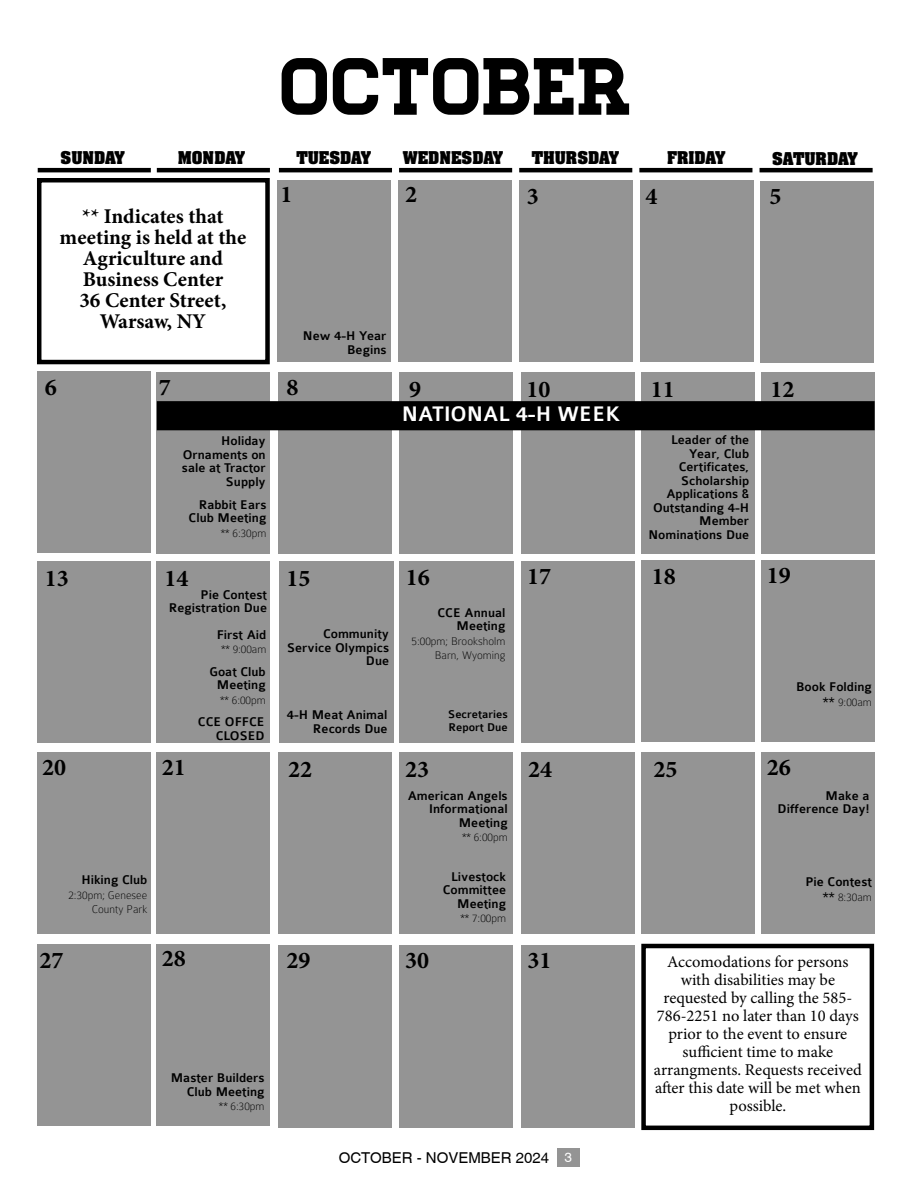
<style>
.page{position:relative;width:918px;height:1188px;background:#fff}
.page>*{position:absolute;margin:0;border:0;box-sizing:border-box;transform-origin:0 0}
.t1{font:81px "Homestead";color:#000}
.t2{font:700 24px "Minion Pro";color:#000}
.t3{font:500 22.5px "Colaborate";color:#fff}
.t4{font:700 21px "Minion Pro";color:#000}
.t5{font:16.5px/18px "Minion Pro";color:#000;text-align:center}
.t6{font:700 15px "Aardvark";color:#000}
.t7{font:15px "Helonia";color:#000}
.t8{font:500 13.5px/13.5px "Colaborate";color:#000;text-align:right}
.t9{font:100 12px/14.4px "Colaborate";color:#000;text-align:right}
.t10{font:500 12px "Colaborate";color:#000}
.s1{font-weight:500;font-size:13.5px}
.s2{font-size:13.5px;color:#fff}
</style>
<div class="page">
<div style="left:557px;top:1148px;width:22px;height:19px;background:#949494"></div>
<div style="left:156px;top:944px;width:113px;height:182px;background:#949494"></div>
<div style="left:279px;top:945px;width:113px;height:183px;background:#949494"></div>
<hr style="left:38px;top:168px;width:113px;height:4px;background:#000">
<hr style="left:157px;top:168px;width:113px;height:4px;background:#000">
<hr style="left:279px;top:168px;width:113px;height:4px;background:#000">
<hr style="left:399px;top:168px;width:113px;height:4px;background:#000">
<hr style="left:519px;top:168px;width:113px;height:4px;background:#000">
<hr style="left:639px;top:168px;width:113px;height:4px;background:#000">
<hr style="left:760px;top:168px;width:113px;height:4px;background:#000">
<div style="left:278px;top:180px;width:113px;height:182px;background:#949494"></div>
<div style="left:398px;top:180px;width:113px;height:182px;background:#949494"></div>
<div style="left:519px;top:180px;width:113px;height:182px;background:#949494"></div>
<div style="left:640px;top:180px;width:113px;height:182px;background:#949494"></div>
<div style="left:760px;top:181px;width:113px;height:181px;background:#949494"></div>
<div style="left:37px;top:371px;width:113px;height:182px;background:#949494"></div>
<div style="left:156px;top:372px;width:113px;height:181px;background:#949494"></div>
<div style="left:279px;top:372px;width:113px;height:181px;background:#949494"></div>
<div style="left:399px;top:372px;width:113px;height:181px;background:#949494"></div>
<div style="left:522px;top:372px;width:113px;height:181px;background:#949494"></div>
<div style="left:641px;top:372px;width:113px;height:181px;background:#949494"></div>
<div style="left:761px;top:372px;width:113px;height:181px;background:#949494"></div>
<div style="left:37px;top:561px;width:113px;height:182px;background:#949494"></div>
<div style="left:156px;top:561px;width:113px;height:182px;background:#949494"></div>
<div style="left:279px;top:561px;width:115px;height:182px;background:#949494"></div>
<div style="left:399px;top:561px;width:115px;height:182px;background:#949494"></div>
<div style="left:522px;top:561px;width:113px;height:182px;background:#949494"></div>
<div style="left:641px;top:560px;width:113px;height:182px;background:#949494"></div>
<div style="left:762px;top:560px;width:113px;height:182px;background:#949494"></div>
<div style="left:37px;top:752px;width:113px;height:182px;background:#949494"></div>
<div style="left:156px;top:752px;width:113px;height:182px;background:#949494"></div>
<div style="left:399px;top:752px;width:113px;height:182px;background:#949494"></div>
<div style="left:522px;top:752px;width:113px;height:182px;background:#949494"></div>
<div style="left:641px;top:752px;width:113px;height:182px;background:#949494"></div>
<div style="left:762px;top:752px;width:113px;height:182px;background:#949494"></div>
<div style="left:37px;top:944px;width:113px;height:182px;background:#949494"></div>
<div style="left:279px;top:752px;width:113px;height:182px;background:#949494"></div>
<div style="left:641px;top:944px;width:233px;height:186px;border:4px solid #000"></div>
<div style="left:399px;top:946px;width:113px;height:182px;background:#949494"></div>
<div style="left:522px;top:945px;width:113px;height:182px;background:#949494"></div>
<div style="left:37px;top:178px;width:233px;height:186px;border:4px solid #000"></div>
<div style="left:158px;top:402px;width:716px;height:28px;background:#000"></div>
<div style="left:157px;top:401px;width:718px;height:29px;border:2px solid #000"></div>
<p class="t1" style="left:282px;top:39px;width:354px">OCTOBER</p>
<p class="t6" style="left:61px;top:147px;width:66px">SUNDAY</p>
<p class="t6" style="left:178px;top:147px;width:69px">MONDAY</p>
<p class="t6" style="left:296px;top:147px;width:76px">TUESDAY</p>
<p class="t6" style="left:403px;top:147px;width:102px">WEDNESDAY</p>
<p class="t6" style="left:532px;top:147px;width:89px">THURSDAY</p>
<p class="t6" style="left:667px;top:147px;width:60px">FRIDAY</p>
<p class="t6" style="left:772px;top:148px;width:88px">SATURDAY</p>
<p class="t4" style="left:82px;top:202px;width:143px">** Indicates that</p>
<p class="t4" style="left:60px;top:223px;width:188px">meeting is held at the</p>
<p class="t4" style="left:83px;top:244px;width:141px">Agriculture and</p>
<p class="t4" style="left:83px;top:265px;width:142px">Business Center</p>
<p class="t4" style="left:79px;top:286px;width:148px">36 Center Street,</p>
<p class="t4" style="left:100px;top:307px;width:108px">Warsaw, NY</p>
<p class="t2" style="left:405px;top:178px;width:13px">2</p>
<p class="t2" style="left:281px;top:178px;width:13px">1</p>
<p class="t2" style="left:527px;top:180px;width:13px">3</p>
<p class="t2" style="left:645px;top:180px;width:13px">4</p>
<p class="t2" style="left:769px;top:180px;width:13px">5</p>
<p class="t8" style="left:303px;top:330px;width:85px">New 4-H Year<br>Begins</p>
<p class="t2" style="left:45px;top:371px;width:13px">6</p>
<p class="t2" style="left:159px;top:371px;width:13px">7</p>
<p class="t2" style="left:287px;top:371px;width:13px">8</p>
<p class="t2" style="left:409px;top:373px;width:13px">9</p>
<p class="t2" style="left:526px;top:373px;width:25px">10</p>
<p class="t2" style="left:651px;top:373px;width:25px">11</p>
<p class="t2" style="left:770px;top:373px;width:25px">12</p>
<p class="t8" style="left:221px;top:435px;width:46px">Holiday</p>
<p class="t8" style="left:182px;top:448px;width:85px">Ornaments on sale at Tractor<br>Supply</p>
<p class="t8" style="left:199px;top:498px;width:69px">Rabbit Ears</p>
<p class="t8" style="left:189px;top:512px;width:79px">Club Meeting</p>
<p class="t9" style="left:221px;top:526px;width:47px">** 6:30pm</p>
<p class="t3" style="left:402px;top:402px;width:220px">NATIONAL 4-H WEEK</p>
<p class="t8" style="left:671px;top:433px;width:79px">Leader of the<br>Year, Club</p>
<p class="t8" style="left:679px;top:460px;width:72px;text-align:left">Certificates,<br>Scholarship</p>
<p class="t8" style="left:653px;top:487px;width:98px">Applications &amp;<br>Outstanding 4-H</p>
<p class="t8" style="left:699px;top:514px;width:51px">Member</p>
<p class="t8" style="left:649px;top:528px;width:102px">Nominations Due</p>
<p class="t2" style="left:45px;top:562px;width:25px">13</p>
<p class="t2" style="left:164px;top:562px;width:25px">14</p>
<p class="t2" style="left:287px;top:562px;width:25px">15</p>
<p class="t2" style="left:406px;top:561px;width:25px">16</p>
<p class="t2" style="left:527px;top:560px;width:25px">17</p>
<p class="t2" style="left:652px;top:559px;width:25px">18</p>
<p class="t2" style="left:767px;top:558px;width:25px">19</p>
<p class="t8" style="left:201px;top:588px;width:68px">Pie Contest</p>
<p class="t8" style="left:169px;top:601px;width:100px">Registration Due</p>
<p class="t8" style="left:217px;top:628px;width:51px">First Aid</p>
<p class="t9" style="left:221px;top:642px;width:47px">** 9:00am</p>
<p class="t8" style="left:209px;top:665px;width:58px">Goat Club</p>
<p class="t8" style="left:217px;top:679px;width:50px">Meeting</p>
<p class="t9" style="left:220px;top:693px;width:47px">** 6:00pm</p>
<p class="t8" style="left:287px;top:628px;width:103px">Community<br>Service Olympics<br>Due</p>
<p class="t8" style="left:198px;top:716px;width:68px">CCE OFFCE<br>CLOSED</p>
<p class="t8" style="left:287px;top:709px;width:102px">4-H Meat Animal<br>Records Due</p>
<p class="t8" style="left:438px;top:606px;width:69px">CCE Annual<br>Meeting</p>
<p class="t9" style="left:412px;top:634px;width:95px">5:00pm; Brooksholm<br>Barn, Wyoming</p>
<p class="t10" style="left:448px;top:708px;width:61px">Secretaries</p>
<p class="t10" style="left:448px;top:721px;width:61px">Report Due</p>
<p class="t8" style="left:796px;top:681px;width:77px">Book Folding</p>
<p class="t9" style="left:823px;top:695px;width:51px"><span class="s1">**</span> 9:00am</p>
<p class="t2" style="left:42px;top:751px;width:26px">20</p>
<p class="t2" style="left:162px;top:751px;width:25px">21</p>
<p class="t2" style="left:288px;top:752px;width:25px">22</p>
<p class="t2" style="left:528px;top:752px;width:25px">24</p>
<p class="t2" style="left:654px;top:752px;width:25px">25</p>
<p class="t2" style="left:767px;top:751px;width:25px">26</p>
<p class="t2" style="left:405px;top:752px;width:25px">23</p>
<p class="t8" style="left:408px;top:789px;width:101px">American Angels<br>Informational<br>Meeting</p>
<p class="t9" style="left:462px;top:830px;width:47px">** 6:00pm</p>
<p class="t8" style="left:826px;top:789px;width:45px">Make a</p>
<p class="t8" style="left:778px;top:802px;width:93px">Difference Day!</p>
<p class="t8" style="left:81px;top:874px;width:68px">Hiking Club</p>
<p class="t9" style="left:68px;top:888px;width:80px">2:30pm; Genesee</p>
<p class="t9" style="left:92px;top:902px;width:57px">County Park</p>
<p class="t8" style="left:451px;top:870px;width:56px">Livestock</p>
<p class="t8" style="left:443px;top:884px;width:65px">Committee</p>
<p class="t8" style="left:457px;top:897px;width:50px">Meeting</p>
<p class="t9" style="left:460px;top:911px;width:47px">** 7:00pm</p>
<p class="t8" style="left:806px;top:876px;width:68px">Pie Contest</p>
<p class="t9" style="left:823px;top:890px;width:51px"><span class="s1">**</span> 8:30am</p>
<p class="t2" style="left:162px;top:941px;width:25px">28</p>
<p class="t2" style="left:40px;top:944px;width:26px">27</p>
<p class="t2" style="left:287px;top:943px;width:25px">29</p>
<p class="t8" style="left:171px;top:1072px;width:95px">Master Builders<br>Club Meeting</p>
<p class="t9" style="left:219px;top:1099px;width:47px">** 6:30pm</p>
<p class="t2" style="left:405px;top:944px;width:25px">30</p>
<p class="t2" style="left:528px;top:943px;width:25px">31</p>
<p class="t5" style="left:667px;top:953px;width:183px">Accomodations for persons with disabilities may be</p>
<p class="t5" style="left:657px;top:989px;width:203px">requested by calling the 585-<br>786-2251 no later than 10 days prior to the event to ensure sufficient time to make</p>
<p class="t5" style="left:654px;top:1061px;width:209px">arrangments. Requests received after this date will be met when possible.</p>
<p class="t7" style="left:339px;top:1149px;width:235px">OCTOBER - NOVEMBER 2024 <span class="s2">3</span></p>
</div>
